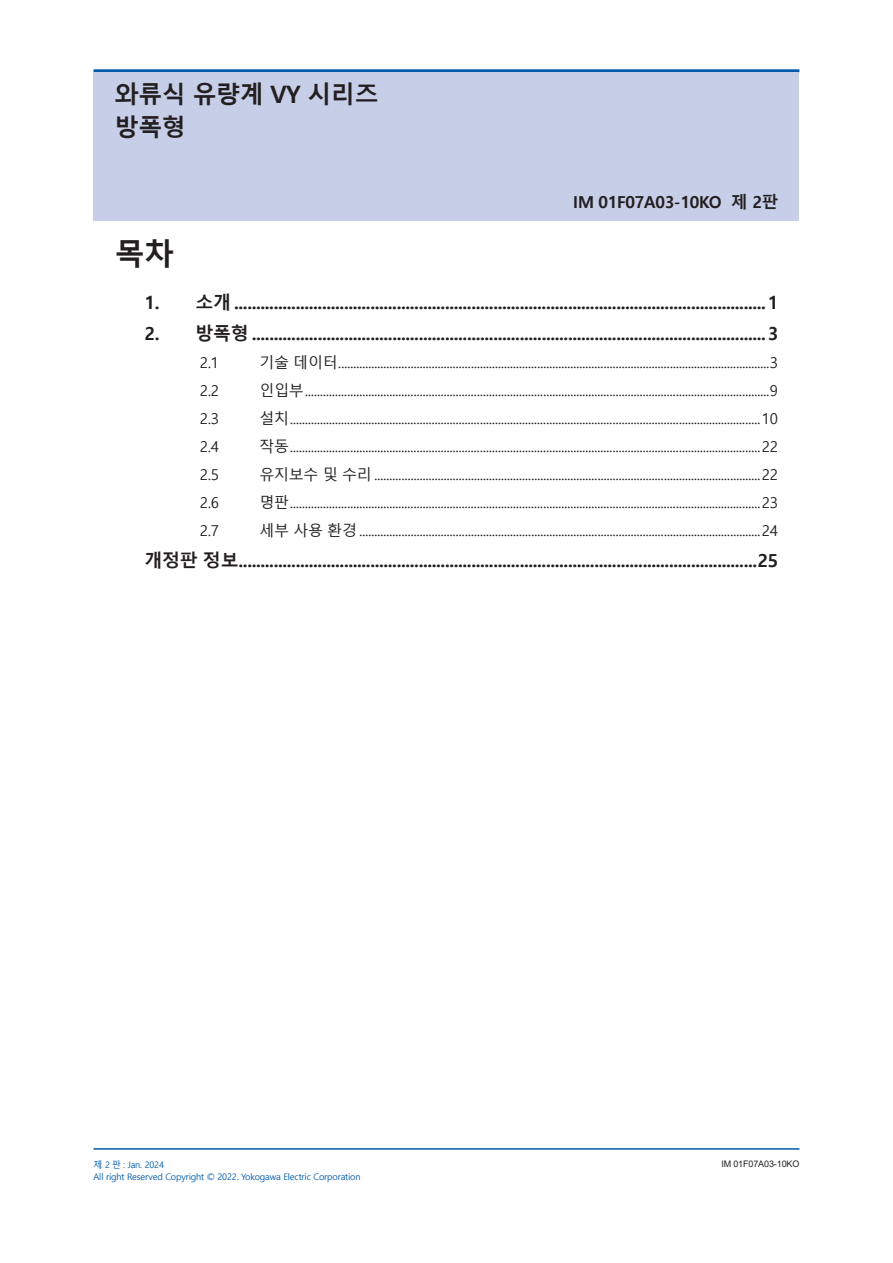
<style>
.page{position:relative;width:893px;height:1263px;background:#fff}
.page>*{position:absolute;margin:0;border:0;box-sizing:border-box;transform-origin:0 0}
.t1{font:700 30px "Malgun Gothic";color:#231f20}
.t2{font:700 24px/33px "Malgun Gothic";letter-spacing:-.02em;color:#231f20}
.t3{font:700 18px "Malgun Gothic";letter-spacing:-.02em;color:#231f20}
.t4{font:700 16.5px "Malgun Gothic";letter-spacing:-.02em;color:#231f20}
.t5{font:15px "Malgun Gothic";letter-spacing:-.02em;color:#231f20}
.t6{font:9px/12px "Malgun Gothic";letter-spacing:-.02em;color:#015aaa}
.t7{font:9px "Arial";letter-spacing:-.015em;color:#231f20}
</style>
<div class="page">
<hr style="left:94px;top:69px;width:705px;height:3px;background:#015aaa">
<hr style="left:94px;top:1148px;width:705px;height:2px;background:#015aaa">
<div style="left:94px;top:72px;width:705px;height:149px;background:#c7cee8"></div>
<h2 class="t2" style="left:115px;top:78px;width:265px">와류식 유량계 VY 시리즈 방폭형</h2>
<p class="t4" style="left:573px;top:192px;width:206px">IM 01F07A03-10KO 제 2판</p>
<h1 class="t1" style="left:115px;top:236px;width:61px">목차</h1>
<p class="t3" style="left:145px;top:292px;width:635px">1. 소개 .........................................................................................................................1</p>
<p class="t3" style="left:145px;top:323px;width:635px">2. 방폭형 .....................................................................................................................3</p>
<p class="t5" style="left:200px;top:354px;width:21px">2.1</p>
<p class="t5" style="left:259px;top:354px;width:520px">기술 데이터...............................................................................................................................................3</p>
<p class="t5" style="left:200px;top:382px;width:21px">2.2</p>
<p class="t5" style="left:259px;top:382px;width:520px">인입부..........................................................................................................................................................9</p>
<p class="t5" style="left:200px;top:410px;width:21px">2.3</p>
<p class="t5" style="left:259px;top:410px;width:520px">설치............................................................................................................................................................10</p>
<p class="t5" style="left:200px;top:438px;width:21px">2.4</p>
<p class="t5" style="left:259px;top:438px;width:520px">작동............................................................................................................................................................22</p>
<p class="t5" style="left:200px;top:466px;width:21px">2.5</p>
<p class="t5" style="left:259px;top:466px;width:520px">유지보수 및 수리 ................................................................................................................................22</p>
<p class="t5" style="left:200px;top:494px;width:21px">2.6</p>
<p class="t5" style="left:259px;top:494px;width:520px">명판............................................................................................................................................................23</p>
<p class="t5" style="left:200px;top:522px;width:21px">2.7</p>
<p class="t5" style="left:259px;top:522px;width:520px">세부 사용 환경 .....................................................................................................................................24</p>
<p class="t3" style="left:145px;top:550px;width:635px">개정판 정보......................................................................................................................25</p>
<p class="t6" style="left:94px;top:1159px;width:269px">제 2 판 : Jan. 2024<br>All right Reserved Copyright © 2022. Yokogawa Electric Corporation</p>
<p class="t7" style="left:721px;top:1158px;width:79px">IM 01F07A03-10KO</p>
</div>
